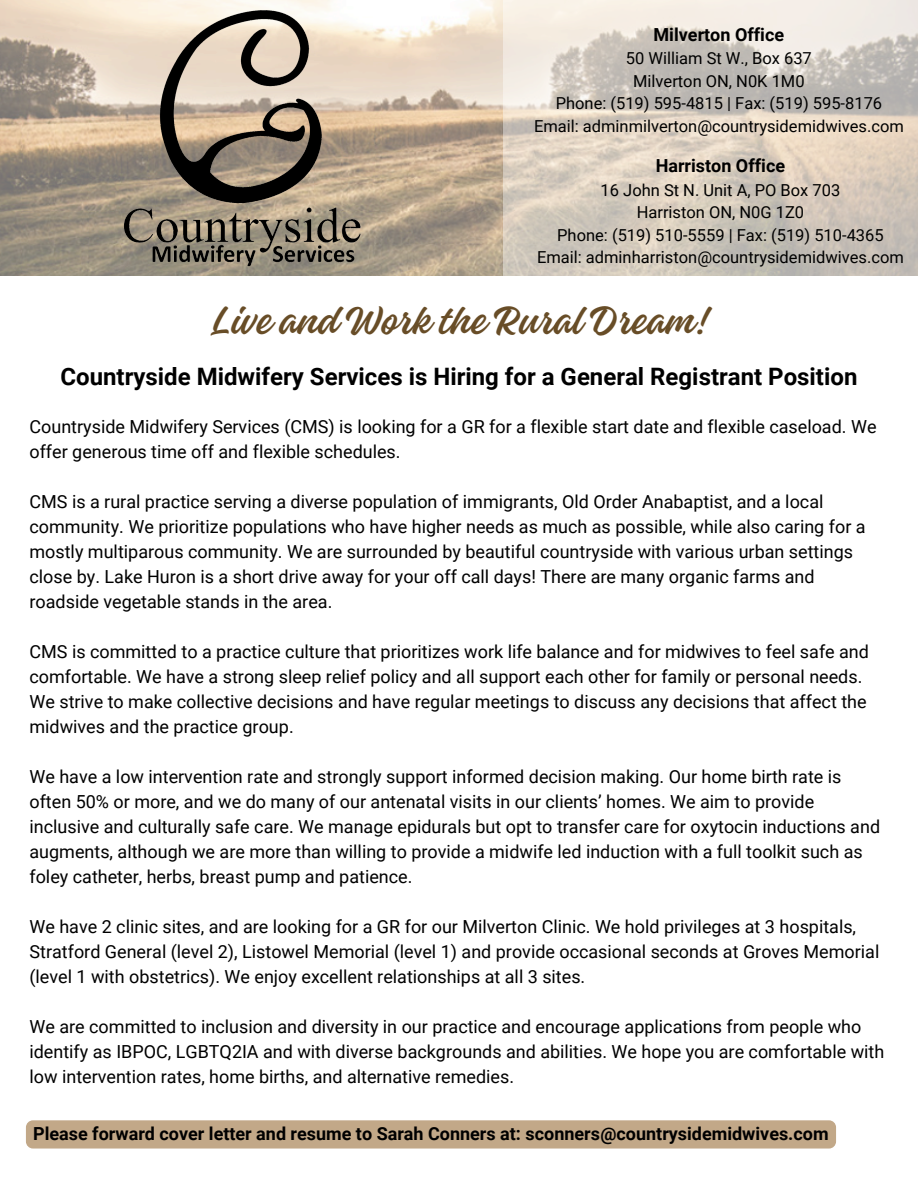
<style>
.page{position:relative;width:918px;height:1188px;background:#fff}
.page>*{position:absolute;margin:0;border:0;box-sizing:border-box;transform-origin:0 0}
.t1{font:42px "Gladiola";color:#684d27}
.t2{font:700 24px "Roboto";color:#000}
.t3{font:18px/25px "Roboto";color:#000}
.t4{font:700 18px "Roboto";color:#000}
.t5{font:16.5px "Roboto";color:#000}
</style>
<div class="page">
<img style="left:0;top:0;width:503px;height:276px">
<svg style="left:503px;top:0;width:415px;height:276px"></svg>
<img style="left:122px;top:10px;width:240px;height:256px">
<div style="left:26px;top:1120px;width:810px;height:29px;background:#c2a888;border-radius:7px"></div>
<p class="t4" style="left:654px;top:24px;width:132px">Milverton Office</p>
<p class="t5" style="left:626px;top:49px;width:187px">50 William St W., Box 637</p>
<p class="t5" style="left:633px;top:72px;width:173px">Milverton ON, N0K 1M0</p>
<p class="t5" style="left:556px;top:94px;width:328px">Phone: (519) 595-4815 | Fax: (519) 595-8176</p>
<p class="t5" style="left:534px;top:117px;width:371px">Email: adminmilverton@countrysidemidwives.com</p>
<p class="t4" style="left:656px;top:155px;width:131px">Harriston Office</p>
<p class="t5" style="left:601px;top:180px;width:241px">16 John St N. Unit A, PO Box 703</p>
<p class="t5" style="left:637px;top:203px;width:169px">Harriston ON, N0G 1Z0</p>
<p class="t5" style="left:557px;top:225px;width:328px">Phone: (519) 510-5559 | Fax: (519) 510-4365</p>
<p class="t5" style="left:537px;top:248px;width:368px">Email: adminharriston@countrysidemidwives.com</p>
<p class="t1" style="left:211px;top:289px;width:498px">Live and Work the Rural Dream!</p>
<p class="t2" style="left:61px;top:363px;width:798px">Countryside Midwifery Services is Hiring for a General Registrant Position</p>
<h1 class="t3" style="left:29px;top:414px;width:849px">Countryside Midwifery Services (CMS) is looking for a GR for a flexible start date and flexible caseload. We offer generous time off and flexible schedules.</h1>
<h2 class="t3" style="left:29px;top:489px;width:838px">CMS is a rural practice serving a diverse population of immigrants, Old Order Anabaptist, and a local community. We prioritize populations who have higher needs as much as possible, while also caring for a mostly multiparous community. We are surrounded by beautiful countryside with various urban settings close by. Lake Huron is a short drive away for your off call days! There are many organic farms and roadside vegetable stands in the area.</h2>
<p class="t3" style="left:29px;top:639px;width:841px">CMS is committed to a practice culture that prioritizes work life balance and for midwives to feel safe and comfortable. We have a strong sleep relief policy and all support each other for family or personal needs.<br>We strive to make collective decisions and have regular meetings to discuss any decisions that affect the midwives and the practice group.</p>
<p class="t3" style="left:29px;top:764px;width:852px">We have a low intervention rate and strongly support informed decision making. Our home birth rate is often 50% or more, and we do many of our antenatal visits in our clients’ homes. We aim to provide inclusive and culturally safe care. We manage epidurals but opt to transfer care for oxytocin inductions and augments, although we are more than willing to provide a midwife led induction with a full toolkit such as foley catheter, herbs, breast pump and patience.</p>
<p class="t3" style="left:29px;top:914px;width:851px">We have 2 clinic sites, and are looking for a GR for our Milverton Clinic. We hold privileges at 3 hospitals,<br>Stratford General (level 2), Listowel Memorial (level 1) and provide occasional seconds at Groves Memorial (level 1 with obstetrics). We enjoy excellent relationships at all 3 sites.</p>
<p class="t3" style="left:29px;top:1014px;width:856px">We are committed to inclusion and diversity in our practice and encourage applications from people who identify as IBPOC, LGBTQ2IA and with diverse backgrounds and abilities. We hope you are comfortable with low intervention rates, home births, and alternative remedies.</p>
<p class="t4" style="left:33px;top:1123px;width:797px">Please forward cover letter and resume to Sarah Conners at: sconners@countrysidemidwives.com</p>
</div>
